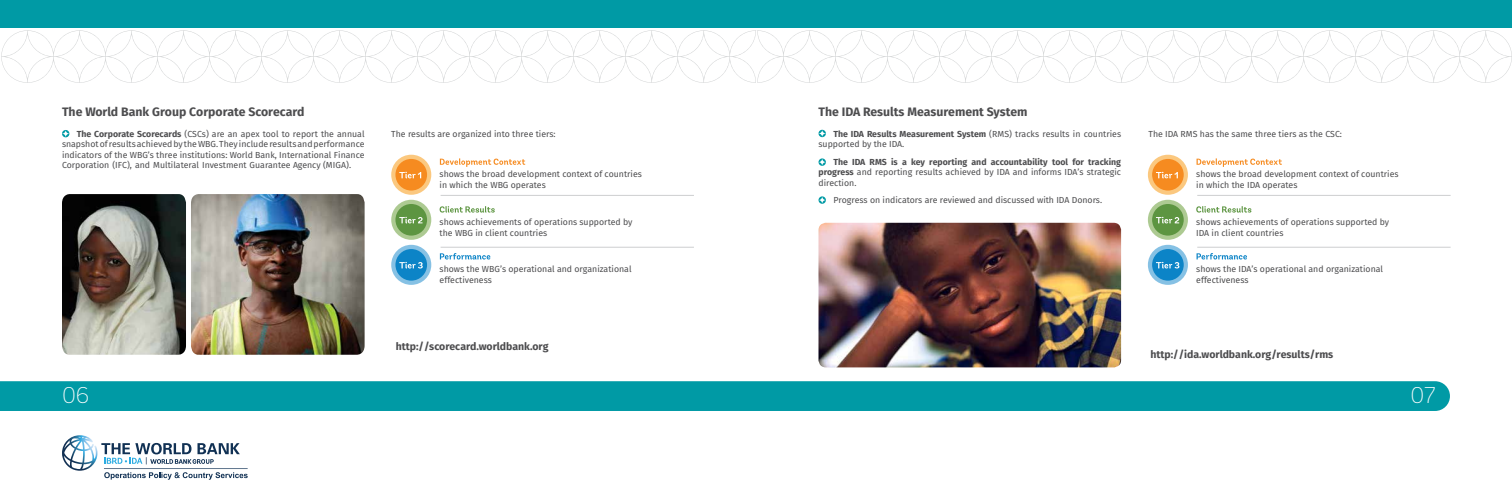
<style>
.page{position:relative;width:1512px;height:504px;background:#fff}
.page>*{position:absolute;margin:0;border:0;box-sizing:border-box;transform-origin:0 0}
.t1{font:200 22.75px "Andes";color:#fff}
.t2{font:700 12.25px "Fira Sans";color:#4d4d4f}
.t3{font:700 10.5px "Fira Sans";color:#4d4d4f}
.t4{font:8.75px/10.5px "Fira Sans";color:#4d4d4f}
.s1{font-weight:700}
</style>
<div class="page">
<div style="left:0;top:381px;width:1450px;height:30px;background:#009aa5"></div>
<div style="left:0;top:0;width:1512px;height:27px;background:#009aa5"></div>
<svg style="left:1px;top:30px;width:1511px;height:53px"></svg>
<svg style="left:62px;top:383px;width:7px;height:7px"></svg>
<svg style="left:62px;top:130px;width:7px;height:7px"></svg>
<svg style="left:440px;top:158px;width:85px;height:9px"></svg>
<svg style="left:440px;top:206px;width:55px;height:7px"></svg>
<svg style="left:440px;top:253px;width:50px;height:7px"></svg>
<svg style="left:394px;top:157px;width:35px;height:35px"></svg>
<div style="left:391px;top:155px;width:40px;height:40px;border:5px solid #f99f1e;border-radius:50%"></div>
<div style="left:395px;top:159px;width:32px;height:32px;background:#f68b20;border-radius:50%"></div>
<svg style="left:399px;top:172px;width:22px;height:6px"></svg>
<svg style="left:394px;top:202px;width:35px;height:35px"></svg>
<div style="left:391px;top:200px;width:40px;height:40px;border:5px solid #70a341;border-radius:50%"></div>
<div style="left:395px;top:204px;width:32px;height:32px;background:#5d9541;border-radius:50%"></div>
<svg style="left:399px;top:217px;width:24px;height:6px"></svg>
<svg style="left:394px;top:247px;width:35px;height:35px"></svg>
<div style="left:391px;top:245px;width:40px;height:40px;border:5px solid #2b93d1;border-radius:50%"></div>
<div style="left:395px;top:249px;width:32px;height:32px;background:#0c84c7;border-radius:50%"></div>
<svg style="left:399px;top:262px;width:24px;height:6px"></svg>
<hr style="left:441px;top:195px;width:253px;height:1px;background:#cdcfd0">
<hr style="left:441px;top:247px;width:253px;height:1px;background:#cdcfd0">
<img style="left:62px;top:194px;width:124px;height:161px">
<img style="left:191px;top:194px;width:174px;height:161px">
<svg style="left:62px;top:435px;width:186px;height:45px"></svg>
<hr style="left:104px;top:468px;width:144px;height:1px;background:#113154">
<svg style="left:819px;top:130px;width:7px;height:7px"></svg>
<svg style="left:819px;top:158px;width:7px;height:8px"></svg>
<svg style="left:819px;top:196px;width:7px;height:8px"></svg>
<svg style="left:1197px;top:158px;width:85px;height:9px"></svg>
<svg style="left:1196px;top:206px;width:55px;height:7px"></svg>
<svg style="left:1197px;top:253px;width:50px;height:7px"></svg>
<svg style="left:1151px;top:157px;width:34px;height:35px"></svg>
<div style="left:1148px;top:155px;width:40px;height:40px;border:5px solid #f99f1e;border-radius:50%"></div>
<div style="left:1152px;top:159px;width:32px;height:32px;background:#f68b20;border-radius:50%"></div>
<svg style="left:1156px;top:172px;width:22px;height:6px"></svg>
<svg style="left:1151px;top:202px;width:34px;height:35px"></svg>
<div style="left:1148px;top:200px;width:40px;height:40px;border:5px solid #70a341;border-radius:50%"></div>
<div style="left:1152px;top:204px;width:32px;height:32px;background:#5d9541;border-radius:50%"></div>
<svg style="left:1156px;top:217px;width:23px;height:6px"></svg>
<svg style="left:1151px;top:247px;width:34px;height:35px"></svg>
<div style="left:1148px;top:245px;width:40px;height:40px;border:5px solid #2b93d1;border-radius:50%"></div>
<div style="left:1152px;top:249px;width:32px;height:32px;background:#0c84c7;border-radius:50%"></div>
<svg style="left:1156px;top:262px;width:23px;height:6px"></svg>
<hr style="left:1197px;top:195px;width:254px;height:1px;background:#cdcfd0">
<hr style="left:1197px;top:247px;width:254px;height:1px;background:#cdcfd0">
<img style="left:819px;top:223px;width:302px;height:144px">
<h2 class="t2" style="left:62px;top:103px;width:244px">The World Bank Group Corporate Scorecard</h2>
<p class="t4" style="left:62px;top:129px;width:304px;text-align:justify;text-indent:15px"><span class="s1">The Corporate Scorecards</span> (CSCs) are an apex tool to report the annual snapshot of results achieved by the WBG. They include results and performance indicators of the WBG’s three institutions: World Bank, International Finance Corporation (IFC), and Multilateral Investment Guarantee Agency (MIGA).</p>
<p class="t4" style="left:391px;top:129px;width:166px">The results are organized into three tiers:</p>
<p class="t4" style="left:440px;top:169px;width:204px;line-height:11.4px">shows the broad development context of countries in which the WBG operates</p>
<p class="t4" style="left:440px;top:216px;width:194px;line-height:11.4px">shows achievements of operations supported by the WBG in client countries</p>
<p class="t4" style="left:440px;top:263px;width:193px;line-height:11.4px">shows the WBG’s operational and organizational effectiveness</p>
<h1 class="t1" style="left:62px;top:382px;width:29px">06</h1>
<p class="t3" style="left:396px;top:339px;width:154px">http://scorecard.worldbank.org</p>
<h2 class="t2" style="left:819px;top:103px;width:211px">The IDA Results Measurement System</h2>
<p class="t4" style="left:819px;top:129px;width:304px;text-indent:15px"><span class="s1">The IDA Results Measurement System</span> (RMS) tracks results in countries supported by the IDA.</p>
<p class="t4" style="left:819px;top:157px;width:304px;text-align:justify;text-indent:15px"><span class="s1">The IDA RMS is a key reporting and accountability tool for tracking progress</span> and reporting results achieved by IDA and informs IDA’s strategic direction.</p>
<p class="t4" style="left:833px;top:196px;width:270px">Progress on indicators are reviewed and discussed with IDA Donors.</p>
<p class="t4" style="left:1149px;top:129px;width:195px">The IDA RMS has the same three tiers as the CSC:</p>
<p class="t4" style="left:1196px;top:169px;width:204px;line-height:11.4px">shows the broad development context of countries in which the IDA operates</p>
<p class="t4" style="left:1196px;top:216px;width:194px;line-height:11.4px">shows achievements of operations supported by<br>IDA in client countries</p>
<p class="t4" style="left:1196px;top:263px;width:188px;line-height:11.4px">shows the IDA’s operational and organizational effectiveness</p>
<p class="t3" style="left:1150px;top:347px;width:184px">http://ida.worldbank.org/results/rms</p>
<h1 class="t1" style="left:1410px;top:382px;width:26px">07</h1>
</div>
